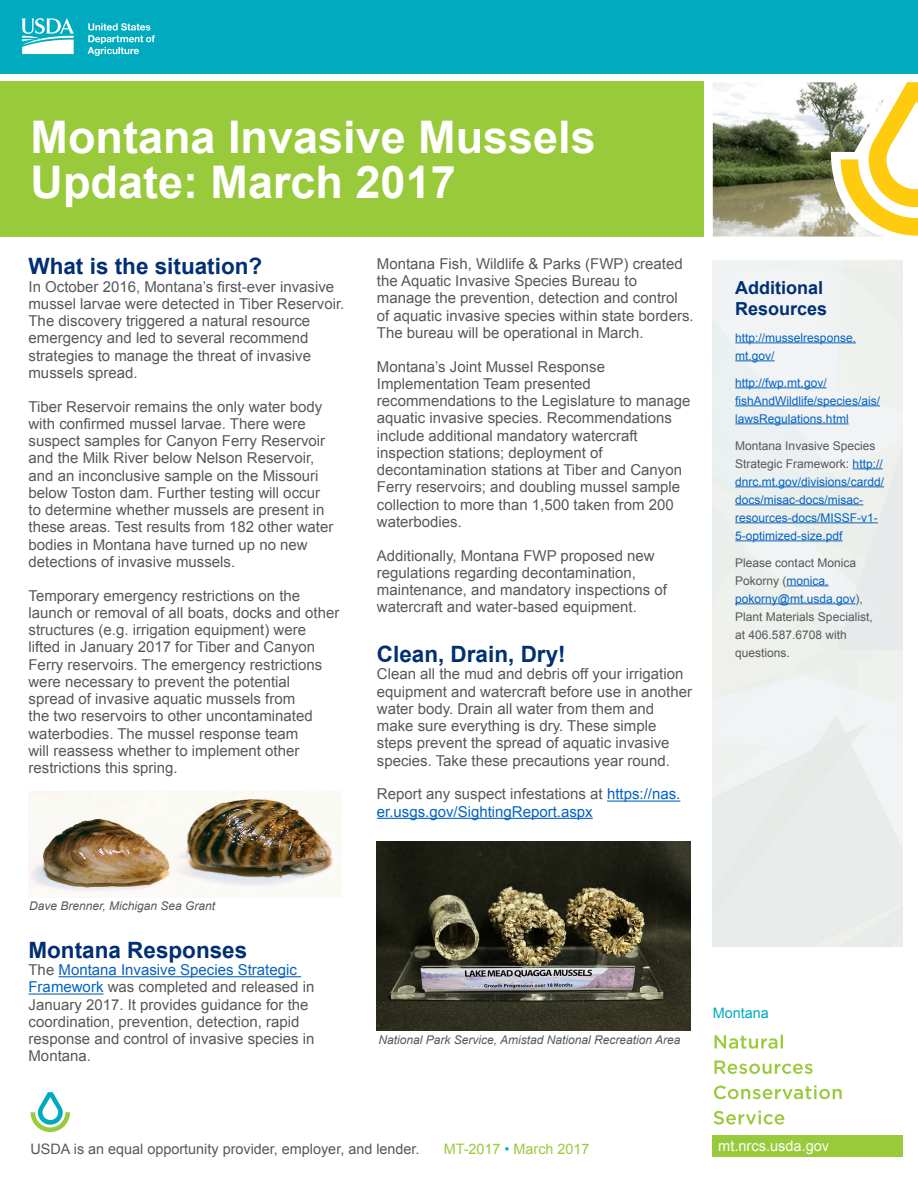
<style>
.page{position:relative;width:918px;height:1188px;background:#fff}
.page>*{position:absolute;margin:0;border:0;box-sizing:border-box;transform-origin:0 0}
.Fact_Sheet_Title{font:700 45px/45px "Arial";color:#fff}
.Body_Subhead{font:700 22.5px "Arial";color:#002f73}
.Sidebar_Title{font:700 18px/21px "Arial";color:#002f73}
.Body_Text{font:15px/17.2px "Arial";color:#57585a}
.Body_Text-2{font:15px/17.2px "Arial";color:#0563c1}
.t1{font:14.55px "Arial";color:#fff}
.t2{font:14.4px "Arial";color:#57585a}
.t3{font:14.4px "Arial";color:#99ca3b}
.t4{font:14.4px "Arial";color:#00abc0}
.Sidebar_Text{font:12px/18px "Arial";color:#0563c1}
.Sidebar_Text-2{font:12px/18px "Arial";color:#57585a}
.t5{font:italic 12px "Arial";color:#57585a}
.s1{color:#57585a}
.s2{color:#0563c1}
.s3{color:#00b7ca}
</style>
<div class="page">
<div style="left:0;top:82px;width:704px;height:155px;background:#99ca3b"></div>
<div style="left:0;top:0;width:918px;height:74px;background:#00abc0"></div>
<svg style="left:22px;top:18px;width:52px;height:36px"></svg>
<svg style="left:88px;top:23px;width:67px;height:33px"></svg>
<div style="left:713px;top:1135px;width:190px;height:21px;background:#99ca3b"></div>
<svg style="left:714px;top:1111px;width:70px;height:14px"></svg>
<svg style="left:714px;top:1085px;width:128px;height:14px"></svg>
<svg style="left:715px;top:1061px;width:98px;height:13px"></svg>
<svg style="left:715px;top:1035px;width:68px;height:14px"></svg>
<svg style="left:31px;top:1092px;width:39px;height:40px"></svg>
<hr style="left:59px;top:976px;width:242px;height:1px;background:#0563c1">
<hr style="left:28px;top:993px;width:76px;height:2px;background:#0563c1">
<hr style="left:607px;top:801px;width:73px;height:1px;background:#0563c1">
<hr style="left:377px;top:818px;width:216px;height:1px;background:#0563c1">
<hr style="left:735px;top:342px;width:121px;height:1px;background:#0563c1">
<hr style="left:735px;top:360px;width:40px;height:1px;background:#0563c1">
<hr style="left:735px;top:387px;width:92px;height:1px;background:#0563c1">
<hr style="left:735px;top:405px;width:145px;height:1px;background:#0563c1">
<hr style="left:735px;top:423px;width:114px;height:1px;background:#0563c1">
<hr style="left:853px;top:468px;width:30px;height:1px;background:#0563c1">
<hr style="left:735px;top:486px;width:149px;height:1px;background:#0563c1">
<hr style="left:735px;top:504px;width:128px;height:1px;background:#0563c1">
<hr style="left:735px;top:522px;width:143px;height:1px;background:#0563c1">
<hr style="left:735px;top:540px;width:108px;height:1px;background:#0563c1">
<hr style="left:787px;top:585px;width:42px;height:1px;background:#0563c1">
<hr style="left:735px;top:603px;width:121px;height:1px;background:#0563c1">
<svg style="left:894px;top:82px;width:24px;height:154px"></svg>
<img style="left:713px;top:82px;width:181px;height:155px">
<img style="left:28px;top:792px;width:312px;height:102px">
<img style="left:377px;top:841px;width:313px;height:189px">
<p class="Fact_Sheet_Title" style="left:31px;top:116px;width:567px">Montana Invasive Mussels<br>Update: March 2017</p>
<p class="Body_Subhead" style="left:28px;top:251px;width:235px">What is the situation?</p>
<p class="Body_Text" style="left:28px;top:278px;width:317px">In October 2016, Montana’s first-ever invasive mussel larvae were detected in Tiber Reservoir.<br>The discovery triggered a natural resource emergency and led to several recommend strategies to manage the threat of invasive mussels spread.</p>
<p class="Body_Text" style="left:28px;top:398px;width:306px">Tiber Reservoir remains the only water body with confirmed mussel larvae. There were suspect samples for Canyon Ferry Reservoir and the Milk River below Nelson Reservoir, and an inconclusive sample on the Missouri below Toston dam. Further testing will occur to determine whether mussels are present in these areas. Test results from 182 other water bodies in Montana have turned up no new detections of invasive mussels.</p>
<p class="Body_Text" style="left:28px;top:587px;width:312px">Temporary emergency restrictions on the launch or removal of all boats, docks and other structures (e.g. irrigation equipment) were lifted in January 2017 for Tiber and Canyon Ferry reservoirs. The emergency restrictions were necessary to prevent the potential spread of invasive aquatic mussels from<br>the two reservoirs to other uncontaminated waterbodies. The mussel response team<br>will reassess whether to implement other restrictions this spring.</p>
<p class="Body_Text" style="left:377px;top:255px;width:318px">Montana Fish, Wildlife &amp; Parks (FWP) created the Aquatic Invasive Species Bureau to manage the prevention, detection and control of aquatic invasive species within state borders.<br>The bureau will be operational in March.</p>
<p class="Body_Text" style="left:377px;top:358px;width:315px">Montana’s Joint Mussel Response Implementation Team presented recommendations to the Legislature to manage aquatic invasive species. Recommendations include additional mandatory watercraft inspection stations; deployment of decontamination stations at Tiber and Canyon Ferry reservoirs; and doubling mussel sample collection to more than 1,500 taken from 200 waterbodies.</p>
<p class="Body_Text" style="left:377px;top:547px;width:292px">Additionally, Montana FWP proposed new regulations regarding decontamination, maintenance, and mandatory inspections of watercraft and water-based equipment.</p>
<p class="Body_Subhead" style="left:377px;top:639px;width:190px">Clean, Drain, Dry!</p>
<p class="Body_Text" style="left:377px;top:666px;width:317px">Clean all the mud and debris off your irrigation equipment and watercraft before use in another water body. Drain all water from them and make sure everything is dry. These simple steps prevent the spread of aquatic invasive species. Take these precautions year round.</p>
<p class="Body_Text-2" style="left:377px;top:786px;width:305px"><span class="s1">Report any suspect infestations at</span> https://nas. er.usgs.gov/SightingReport.aspx</p>
<p class="Sidebar_Title" style="left:735px;top:277px;width:94px">Additional<br>Resources</p>
<p class="Sidebar_Text" style="left:735px;top:329px;width:122px">http://musselresponse. mt.gov/</p>
<p class="Sidebar_Text" style="left:735px;top:374px;width:146px">http://fwp.mt.gov/ fishAndWildlife/species/ais/ lawsRegulations.html</p>
<p class="Sidebar_Text" style="left:735px;top:437px;width:150px"><span class="s1">Montana Invasive Species<br>Strategic Framework:</span> http:// dnrc.mt.gov/divisions/cardd/ docs/misac-docs/misac&shy;resources-docs/MISSF-v1-<br>5-optimized-size.pdf</p>
<p class="Sidebar_Text-2" style="left:735px;top:554px;width:139px">Please contact Monica<br>Pokorny (<span class="s2">monica. pokorny@mt.usda.gov</span>),<br>Plant Materials Specialist, at 406.587.6708 with questions.</p>
<p class="t5" style="left:29px;top:899px;width:188px">Dave Brenner, Michigan Sea Grant</p>
<p class="Body_Subhead" style="left:28px;top:935px;width:220px">Montana Responses</p>
<p class="Body_Text" style="left:28px;top:961px;width:287px">The <span class="s2">Montana Invasive Species Strategic Framework</span> was completed and released in January 2017. It provides guidance for the coordination, prevention, detection, rapid response and control of invasive species in Montana.</p>
<p class="t5" style="left:379px;top:1032px;width:303px">National Park Service, Amistad National Recreation Area</p>
<p class="t4" style="left:713px;top:1003px;width:58px">Montana</p>
<p class="t2" style="left:31px;top:1139px;width:390px">USDA is an equal opportunity provider, employer, and lender.</p>
<p class="t1" style="left:718px;top:1136px;width:113px">mt.nrcs.usda.gov</p>
<p class="t3" style="left:444px;top:1139px;width:147px">MT-2017 <span class="s3">•</span> March 2017</p>
</div>
